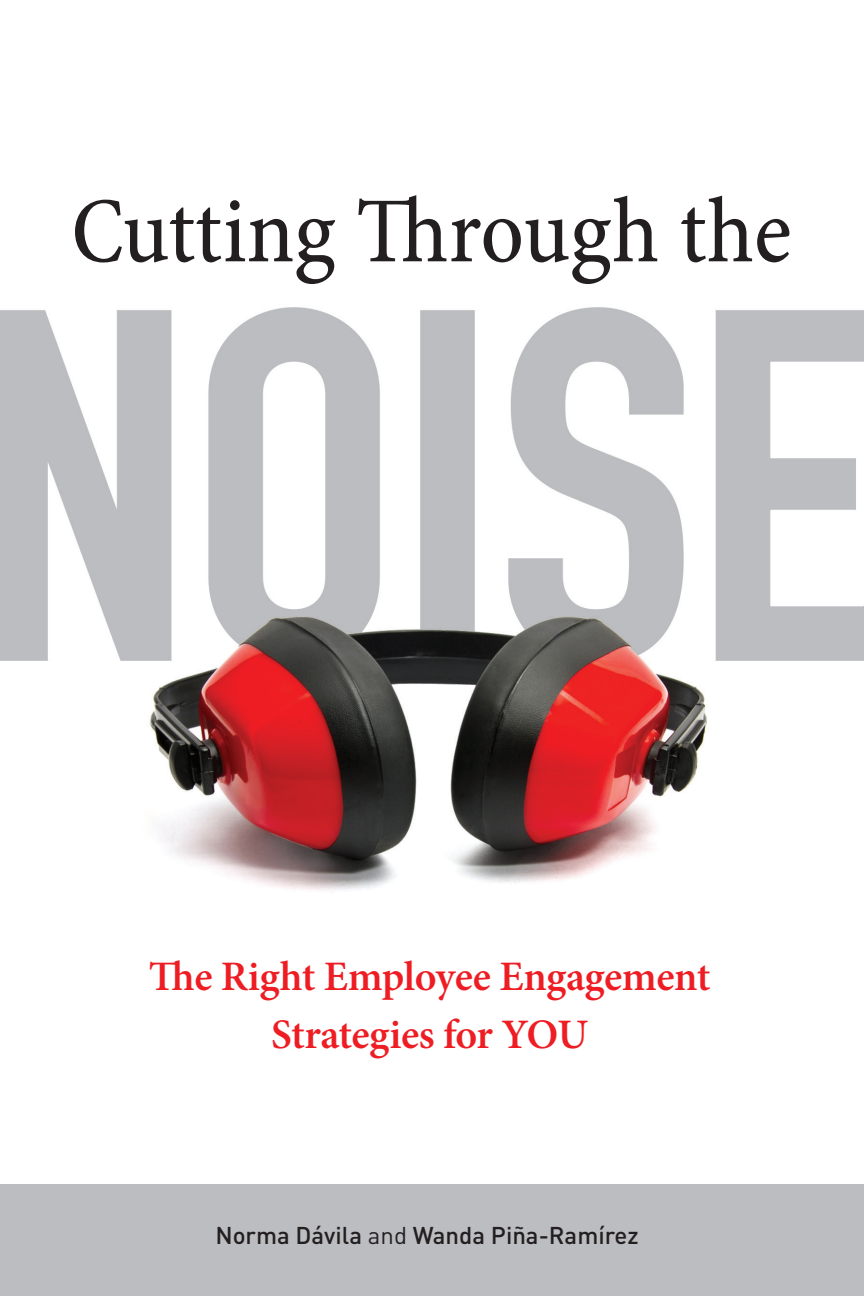
<style>
.page{position:relative;width:864px;height:1296px;background:#fff}
.page>*{position:absolute;margin:0;border:0;box-sizing:border-box;transform-origin:0 0}
.t1{font:94px "Minion Pro Cn Capt";letter-spacing:-.005em;color:#231f20}
.t2{font:600 42px/58px "Minion Pro";letter-spacing:-.015em;color:#ee1d23;text-align:center}
.t3{font:500 24px "DIN";color:#231f20}
.s1{font-weight:400}
</style>
<div class="page">
<img style="left:0;top:307px;width:864px;height:878px">
<hr style="left:863px;top:606px;width:1px;height:55px;background:#bcbdc0">
<div style="left:0;top:1185px;width:864px;height:111px;background:#bcbdc0"></div>
<h1 class="t1" style="left:71px;top:175px;width:722px">Cutting Through the</h1>
<p class="t2" style="left:149px;top:947px;width:563px">The Right Employee Engagement<br>Strategies for YOU</p>
<p class="t3" style="left:215px;top:1220px;width:425px">Norma Dávila <span class="s1">and</span> Wanda Piña-Ramírez</p>
</div>
